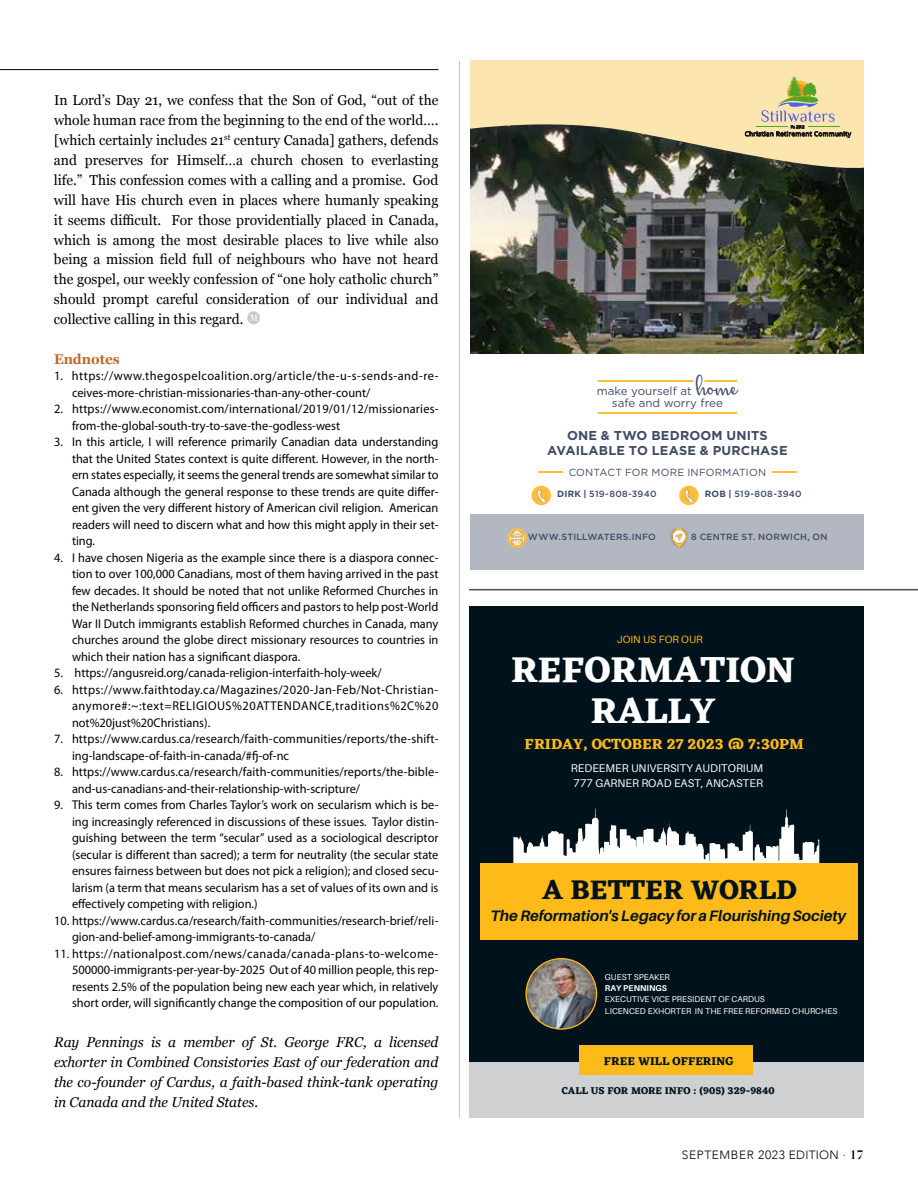
<style>
.page{position:relative;width:918px;height:1188px;background:#fff}
.page>*{position:absolute;margin:0;border:0;box-sizing:border-box;transform-origin:0 0}
.t1{font:700 37.2px/40.7px "Eczar";color:#fff;text-align:center}
.t2{font:700 28.05px "Eczar";color:#00121b}
.t3{font:25.65px "Honey";color:#3f4a66}
.t4{font:italic 700 15.15px "Aileron";color:#00121b}
.t5{font:700 15.15px "Eczar";color:#fdba18}
.t6{font:14.25px/20px "Georgia";color:#000;text-align:justify}
.t7{font:italic 14.25px/20px "Georgia";color:#000;text-align:justify}
.t8{font:700 14.1px "Georgia";color:#bd6829;scale:.96 1}
.t9{font:700 12.9px/15.5px "Gotham";letter-spacing:.015em;color:#3f4a66;text-align:center}
.t10{font:12.75px/16.5px "Myriad Pro";color:#000;text-align:justify}
.t11{font:12.75px/16.5px "Myriad Pro";letter-spacing:.02em;color:#000}
.t12{font:300 12px "Avenir";letter-spacing:.05em;color:#000}
.t13{font:700 11.85px "Eczar";color:#00121b}
.t14{font:11.55px "Gotham";color:#3f4a66}
.t15{font:11.25px/15.5px "Aileron";color:#fff}
.t16{font:10.5px "Aileron";color:#fdba18}
.t17{font:10.35px "Gotham";letter-spacing:.025em;color:#3f4a66}
.t18{font:700 10.2px "Eczar";color:#00121b}
.t19{font:500 9px "Gotham";letter-spacing:.025em;color:#3f4a66}
.t20{font:8.55px/11.6px "Aileron";color:#fff}
.t21{font:700 8.55px "Aileron";color:#fff}
.s1{color:#c7c8ca}
.s2{font-weight:700}
.s3{font-family:"Didot";font-weight:700}
</style>
<div class="page">
<hr style="left:0;top:69px;width:438px;height:1px;background:#000">
<img style="left:471px;top:190px;width:393px;height:163px">
<div style="left:471px;top:514px;width:393px;height:55px;background:#b2b7c2"></div>
<hr style="left:538px;top:471px;width:259px;height:2px;background:#ffbf3b">
<hr style="left:598px;top:413px;width:139px;height:1px;background:#ffbf3b">
<hr style="left:598px;top:380px;width:139px;height:2px;background:#ffbf3b">
<div style="left:563px;top:463px;width:209px;height:13px;background:#fff"></div>
<svg style="left:507px;top:528px;width:20px;height:20px"></svg>
<svg style="left:510px;top:532px;width:13px;height:13px"></svg>
<div style="left:532px;top:486px;width:19px;height:19px;background:#ffbf3b;border-radius:50%"></div>
<svg style="left:537px;top:490px;width:9px;height:11px"></svg>
<svg style="left:679px;top:486px;width:20px;height:19px"></svg>
<svg style="left:683px;top:490px;width:12px;height:11px"></svg>
<img style="left:670px;top:528px;width:18px;height:20px">
<svg style="left:693px;top:380px;width:12px;height:2px"></svg>
<div style="left:471px;top:61px;width:393px;height:129px;background:#3f4a66;opacity:.2"></div>
<svg style="left:471px;top:61px;width:393px;height:122px;background:#afa27e"></svg>
<svg style="left:745px;top:76px;width:106px;height:62px;background:#d7ca9b"></svg>
<div style="left:469px;top:606px;width:395px;height:511px;background:#00121b"></div>
<svg style="left:513px;top:808px;width:307px;height:55px"></svg>
<div style="left:480px;top:863px;width:377px;height:76px;background:#fdba18"></div>
<div style="left:469px;top:1062px;width:395px;height:55px;background:#ced0d2"></div>
<div style="left:580px;top:1046px;width:173px;height:29px;background:#fdba18"></div>
<img style="left:525px;top:958px;width:72px;height:72px">
<hr style="left:469px;top:589px;width:449px;height:1px;background:#4d4c4c">
<hr style="left:459px;top:61px;width:1px;height:1057px;background:#808285">
<p class="t6" style="left:54px;top:90px;width:386px">In Lord’s Day 21, we confess that the Son of God, “out of the whole human race from the beginning to the end of the world…. [which certainly includes 21<sup>st</sup> century Canada] gathers, defends and preserves for Himself…a church chosen to everlasting life.” This confession comes with a calling and a promise. God will have His church even in places where humanly speaking it seems difficult. For those providentially placed in Canada, which is among the most desirable places to live while also being a mission field full of neighbours who have not heard the gospel, our weekly confession of “one holy catholic church” should prompt careful consideration of our individual and collective calling in this regard. <span class="s1">●</span><sup>M</sup></p>
<p class="t8" style="left:54px;top:351px;width:70px">Endnotes</p>
<p class="t10" style="left:72px;top:368px;width:368px;text-indent:-18px">1. https://www.thegospelcoalition.org/article/the-u-s-sends-and-re&shy;ceives-more-christian-missionaries-than-any-other-count/</p>
<p class="t11" style="left:72px;top:401px;width:368px;text-indent:-18px">2. https://www.economist.com/international/2019/01/12/missionaries&shy;from-the-global-south-try-to-save-the-godless-west</p>
<p class="t10" style="left:72px;top:434px;width:368px;text-indent:-18px">3. In this article, I will reference primarily Canadian data understanding that the United States context is quite different. However, in the north&shy;ern states especially, it seems the general trends are somewhat similar to Canada although the general response to these trends are quite differ&shy;ent given the very different history of American civil religion. American readers will need to discern what and how this might apply in their set&shy;ting.</p>
<p class="t10" style="left:72px;top:549px;width:368px;text-indent:-18px">4. I have chosen Nigeria as the example since there is a diaspora connec&shy;tion to over 100,000 Canadians, most of them having arrived in the past few decades. It should be noted that not unlike Reformed Churches in the Netherlands sponsoring field officers and pastors to help post-World War II Dutch immigrants establish Reformed churches in Canada, many churches around the globe direct missionary resources to countries in which their nation has a significant diaspora.</p>
<p class="t10" style="left:54px;top:665px;width:329px">5. https://angusreid.org/canada-religion-interfaith-holy-week/</p>
<p class="t10" style="left:72px;top:681px;width:368px;text-indent:-18px">6. https://www.faithtoday.ca/Magazines/2020-Jan-Feb/Not-Christian&shy;anymore#:~:text=RELIGIOUS%20ATTENDANCE,traditions%2C%20 not%20just%20Christians).</p>
<p class="t10" style="left:72px;top:731px;width:368px;text-indent:-18px">7. https://www.cardus.ca/research/faith-communities/reports/the-shift&shy;ing-landscape-of-faith-in-canada/#fj-of-nc</p>
<p class="t10" style="left:72px;top:764px;width:368px;text-indent:-18px">8. https://www.cardus.ca/research/faith-communities/reports/the-bible&shy;and-us-canadians-and-their-relationship-with-scripture/</p>
<p class="t10" style="left:72px;top:797px;width:368px;text-indent:-18px">9. This term comes from Charles Taylor’s work on secularism which is be&shy;ing increasingly referenced in discussions of these issues. Taylor distin&shy;guishing between the term “secular” used as a sociological descriptor (secular is different than sacred); a term for neutrality (the secular state ensures fairness between but does not pick a religion); and closed secu&shy;larism (a term that means secularism has a set of values of its own and is effectively competing with religion.)</p>
<p class="t10" style="left:72px;top:912px;width:368px;text-indent:-18px">10. https://www.cardus.ca/research/faith-communities/research-brief/reli&shy;gion-and-belief-among-immigrants-to-canada/</p>
<p class="t10" style="left:72px;top:945px;width:368px;text-indent:-18px">11. https://nationalpost.com/news/canada/canada-plans-to-welcome-500000-immigrants-per-year-by-2025 Out of 40 million people, this rep&shy;resents 2.5% of the population being new each year which, in relatively short order, will significantly change the composition of our population.</p>
<p class="t7" style="left:54px;top:1032px;width:386px">Ray Pennings is a member of St. George FRC, a licensed exhorter in Combined Consistories East of our federation and the co-founder of Cardus, a faith-based think-tank operating in Canada and the United States.</p>
<p class="t14" style="left:597px;top:383px;width:96px">make yourself at</p>
<h3 class="t3" style="left:697px;top:374px;width:42px">home</h3>
<p class="t14" style="left:612px;top:396px;width:113px">safe and worry free</p>
<p class="t9" style="left:547px;top:427px;width:242px">ONE &amp; TWO BEDROOM UNITS<br>AVAILABLE TO LEASE &amp; PURCHASE</p>
<p class="t17" style="left:569px;top:465px;width:199px">CONTACT FOR MORE INFORMATION</p>
<p class="t19" style="left:557px;top:488px;width:101px"><span class="s2">DIRK |</span> 519-808-3940</p>
<p class="t19" style="left:705px;top:488px;width:99px"><span class="s2">ROB |</span> 519-808-3940</p>
<p class="t19" style="left:528px;top:531px;width:129px">WWW.STILLWATERS.INFO</p>
<p class="t19" style="left:691px;top:531px;width:138px">8 CENTRE ST. NORWICH, ON</p>
<p class="t16" style="left:617px;top:633px;width:87px">JOIN US FOR OUR</p>
<h1 class="t1" style="left:511px;top:649px;width:286px">REFORMATION<br>RALLY</h1>
<p class="t5" style="left:525px;top:735px;width:281px">FRIDAY, OCTOBER 27 2023 @ 7:30PM</p>
<p class="t15" style="left:571px;top:760px;width:194px">REDEEMER UNIVERSITY AUDITORIUM<br>777 GARNER ROAD EAST, ANCASTER</p>
<h2 class="t2" style="left:542px;top:873px;width:256px">A BETTER WORLD</h2>
<p class="t4" style="left:490px;top:907px;width:357px">The Reformation's Legacy for a Flourishing Society</p>
<p class="t20" style="left:605px;top:971px;width:66px">GUEST SPEAKER</p>
<p class="t21" style="left:605px;top:984px;width:64px">RAY PENNINGS</p>
<p class="t20" style="left:605px;top:993px;width:234px">EXECUTIVE VICE PRESIDENT OF CARDUS<br>LICENCED EXHORTER IN THE FREE REFORMED CHURCHES</p>
<p class="t13" style="left:604px;top:1054px;width:131px">FREE WILL OFFERING</p>
<p class="t18" style="left:562px;top:1084px;width:214px">CALL US FOR MORE INFO : (905) 329-9840</p>
<p class="t12" style="left:682px;top:1148px;width:183px">SEPTEMBER 2023 EDITION · <span class="s3">17</span></p>
</div>
